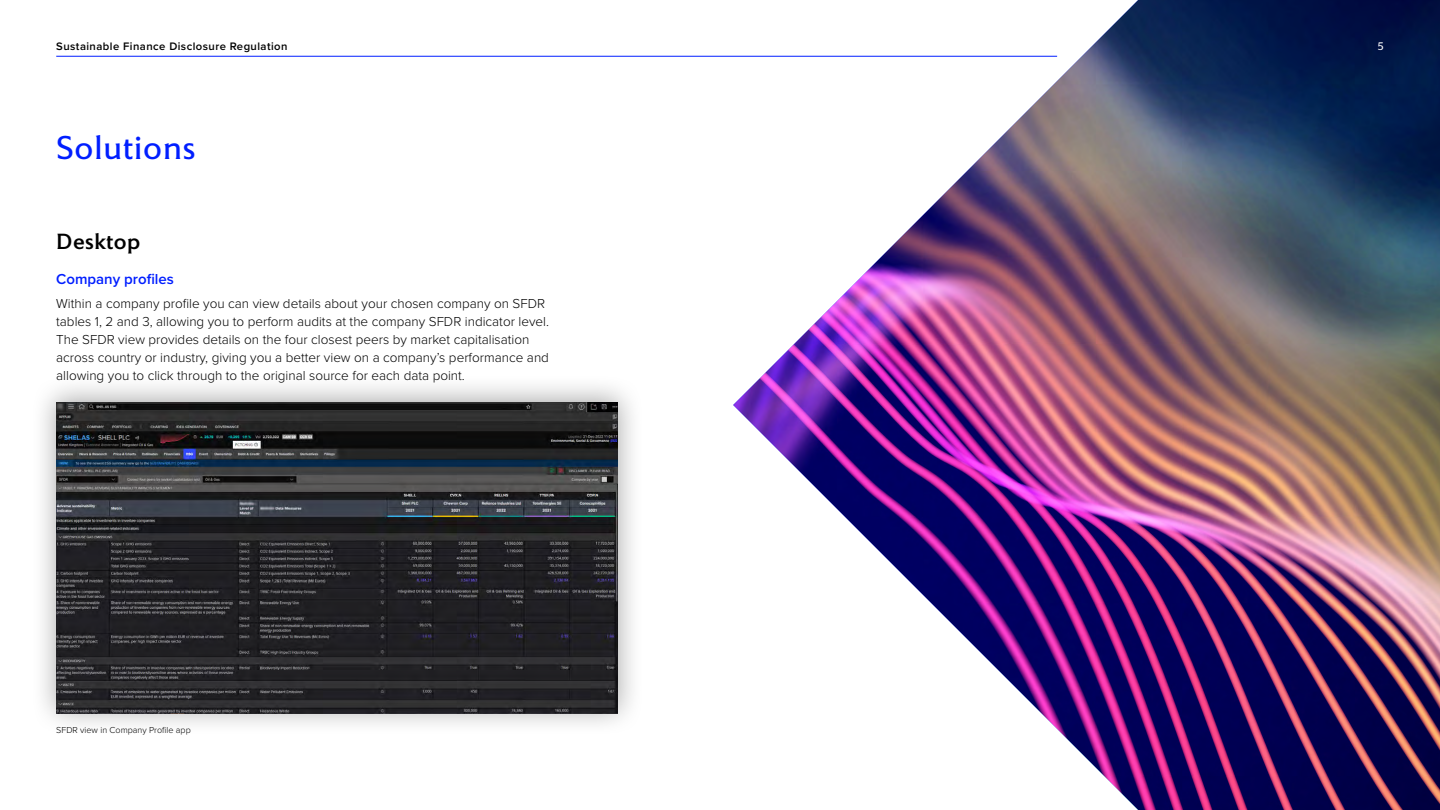
<style>
.page{position:relative;width:1440px;height:810px;background:#fff}
.page>*{position:absolute;margin:0;border:0;box-sizing:border-box;transform-origin:0 0}
.Title_45_49pt_blue{font:33.75px "LSEG Motto";letter-spacing:.025em;color:#001eff}
.Body_heading_30_32_5pt_black{font:500 22.5px "LSEG Motto";letter-spacing:.02em;color:#000}
.Body_subheading_20_26pt_blue{font:600 15px "Proxima Nova";color:#001eff}
.Body_text_18_24pt_black{font:300 13.5px/18px "Proxima Nova";color:#000}
.LSE_pagination_15_18pt_blue{font:600 11.25px "Proxima Nova";letter-spacing:.04em;color:#000}
.t1{font:11.25px "LSEG Motto";color:#fff}
.Legal_text_image_caption{font:300 9px "Proxima Nova";color:#000}
</style>
<div class="page">
<hr style="left:56px;top:56px;width:1001px;height:1px;background:#001eff">
<div style="left:30px;top:374px;width:614px;height:363px;background:#000;opacity:.35"></div>
<img style="left:56px;top:402px;width:562px;height:311px">
<img style="left:733px;top:0;width:707px;height:810px">
<p class="LSE_pagination_15_18pt_blue" style="left:56px;top:38px;width:233px">Sustainable Finance Disclosure Regulation</p>
<p class="Title_45_49pt_blue" style="left:56px;top:128px;width:141px">Solutions</p>
<p class="Body_heading_30_32_5pt_black" style="left:56px;top:228px;width:86px">Desktop</p>
<p class="Body_subheading_20_26pt_blue" style="left:56px;top:268px;width:119px">Company profiles</p>
<p class="Body_text_18_24pt_black" style="left:56px;top:294px;width:494px">Within a company profile you can view details about your chosen company on SFDR tables 1, 2 and 3, allowing you to perform audits at the company SFDR indicator level.<br>The SFDR view provides details on the four closest peers by market capitalisation across country or industry, giving you a better view on a company’s performance and allowing you to click through to the original source for each data point.</p>
<p class="Legal_text_image_caption" style="left:56px;top:723px;width:136px">SFDR view in Company Profile app</p>
<p class="t1" style="left:1378px;top:39px;width:7px">5</p>
</div>
